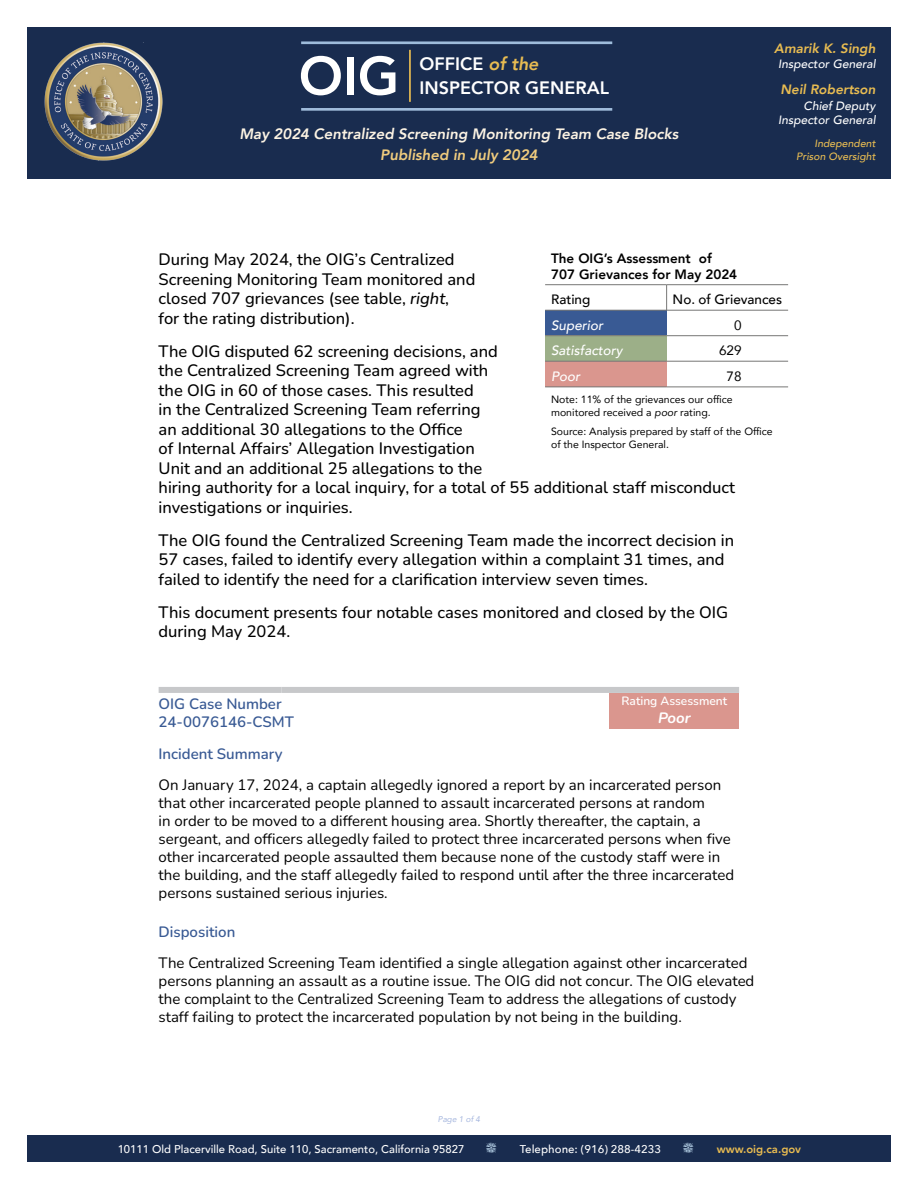
<style>
.page{position:relative;width:918px;height:1188px;background:#fff}
.page>*{position:absolute;margin:0;border:0;box-sizing:border-box;transform-origin:0 0}
.t1{font:800 53.25px "Avenir";color:#fff}
.t2{font:800 18px/23.9px "Avenir";color:#fff}
.t3{font:200 16.5px/19.5px "Nunito";color:#000}
.t4{font:200 15px/18px "Nunito";color:#000}
.t5{font:200 15px/18px "Nunito";color:#395a94}
.t6{font:italic 800 15px "Avenir";color:#fdf4e4}
.t7{font:italic 800 15px "Avenir";color:#f0cc7e}
.t8{font:italic 200 15px "Nunito";color:#fff}
.t9{font:800 13.5px/16.2px "Avenir";color:#000}
.t10{font:italic 800 13.5px "Avenir";color:#e8bc52}
.t11{font:italic 500 13.5px "Avenir";color:#fff}
.t12{font:500 13.5px "Avenir";color:#000}
.t13{font:13.5px "Avenir";color:#000}
.t14{font:italic 500 12px/14.4px "Avenir";color:#fff;text-align:right}
.t15{font:200 12px "Nunito";color:#fff}
.t16{font:500 11.25px "Avenir";color:#fff}
.t17{font:500 11.25px "Avenir Next";color:#fff}
.t18{font:800 11.25px "Avenir";color:#e9bc51}
.t19{font:10.5px/12.6px "Avenir";color:#000}
.t20{font:italic 500 10.5px/12.6px "Avenir";color:#e8bc52;text-align:right}
.t21{font:italic 8.25px "Avenir";color:#a5b6de}
.s1{font-style:italic;color:#e8bc52}
.s2{font-style:italic}
</style>
<div class="page">
<div style="left:27px;top:1135px;width:864px;height:27px;background:#192c4f"></div>
<div style="left:27px;top:27px;width:864px;height:151px;background:#192c4f"></div>
<hr style="left:409px;top:50px;width:2px;height:52px;background:#e4b952">
<hr style="left:301px;top:108px;width:311px;height:3px;background:#c2e1ff">
<hr style="left:301px;top:41px;width:311px;height:3px;background:#c0e0ff">
<img style="left:45px;top:42px;width:117px;height:118px">
<div style="left:159px;top:687px;width:123px;height:6px;background:#c7c8ca"></div>
<div style="left:282px;top:687px;width:457px;height:6px;background:#c7c8ca"></div>
<div style="left:610px;top:693px;width:129px;height:36px;background:#da968e"></div>
<div style="left:545px;top:310px;width:122px;height:26px;background:#395a94"></div>
<div style="left:545px;top:336px;width:122px;height:25px;background:#9caf88"></div>
<div style="left:545px;top:361px;width:122px;height:26px;background:#da968e"></div>
<hr style="left:545px;top:387px;width:122px;height:1px;background:#777776">
<hr style="left:667px;top:387px;width:121px;height:1px;background:#777776">
<svg style="left:666px;top:285px;width:1px;height:25px"></svg>
<hr style="left:545px;top:310px;width:122px;height:1px;background:#777776">
<hr style="left:667px;top:310px;width:121px;height:1px;background:#777776">
<hr style="left:545px;top:335px;width:122px;height:1px;background:#777776">
<hr style="left:667px;top:335px;width:121px;height:1px;background:#777776">
<hr style="left:545px;top:361px;width:122px;height:1px;background:#777776">
<hr style="left:667px;top:361px;width:121px;height:1px;background:#777776">
<hr style="left:545px;top:284px;width:122px;height:1px;background:#777776">
<hr style="left:667px;top:284px;width:121px;height:1px;background:#777776">
<h1 class="t1" style="left:299px;top:34px;width:102px">OIG</h1>
<p class="t2" style="left:420px;top:52px;width:191px">OFFICE <span class="s1">of the<br></span>INSPECTOR GENERAL</p>
<p class="t6" style="left:239px;top:125px;width:441px">May 2024 Centralized Screening Monitoring Team Case Blocks</p>
<p class="t7" style="left:380px;top:146px;width:159px">Published in July 2024</p>
<p class="t10" style="left:774px;top:41px;width:103px">Amarik K. Singh</p>
<p class="t14" style="left:778px;top:57px;width:99px">Inspector General</p>
<p class="t10" style="left:781px;top:81px;width:96px">Neil Robertson</p>
<p class="t14" style="left:778px;top:98px;width:99px">Chief Deputy<br>Inspector General</p>
<p class="t20" style="left:796px;top:138px;width:81px">Independent<br>Prison Oversight</p>
<p class="t9" style="left:551px;top:250px;width:188px">The OIG’s Assessment of<br>707 Grievances for May 2024</p>
<p class="t12" style="left:551px;top:288px;width:41px">Rating</p>
<p class="t12" style="left:673px;top:288px;width:111px">No. of Grievances</p>
<p class="t11" style="left:551px;top:317px;width:54px">Superior</p>
<p class="t13" style="left:734px;top:314px;width:9px">0</p>
<p class="t11" style="left:551px;top:342px;width:73px">Satisfactory</p>
<p class="t13" style="left:719px;top:340px;width:24px">629</p>
<p class="t11" style="left:551px;top:368px;width:31px">Poor</p>
<p class="t13" style="left:727px;top:365px;width:17px">78</p>
<p class="t19" style="left:551px;top:393px;width:183px">Note: 11% of the grievances our office monitored received a <span class="s2">poor</span> rating.</p>
<p class="t19" style="left:551px;top:425px;width:223px">Source: Analysis prepared by staff of the Office of the Inspector General.</p>
<p class="t3" style="left:159px;top:249px;width:318px">During May 2024, the OIG’s Centralized Screening Monitoring Team monitored and closed 707 grievances (see table, <span class="s2">right</span>,<br>for the rating distribution).</p>
<p class="t3" style="left:159px;top:341px;width:578px">The OIG disputed 62 screening decisions, and<br>the Centralized Screening Team agreed with<br>the OIG in 60 of those cases. This resulted<br>in the Centralized Screening Team referring<br>an additional 30 allegations to the Office<br>of Internal Affairs’ Allegation Investigation<br>Unit and an additional 25 allegations to the<br>hiring authority for a local inquiry, for a total of 55 additional staff misconduct investigations or inquiries.</p>
<p class="t3" style="left:159px;top:530px;width:577px">The OIG found the Centralized Screening Team made the incorrect decision in<br>57 cases, failed to identify every allegation within a complaint 31 times, and failed to identify the need for a clarification interview seven times.</p>
<p class="t3" style="left:159px;top:602px;width:571px">This document presents four notable cases monitored and closed by the OIG during May 2024.</p>
<p class="t15" style="left:621px;top:693px;width:107px">Rating Assessment</p>
<p class="t8" style="left:658px;top:708px;width:34px">Poor</p>
<p class="t5" style="left:159px;top:695px;width:137px">OIG Case Number<br>24-0076146-CSMT</p>
<p class="t5" style="left:159px;top:744px;width:126px">Incident Summary</p>
<p class="t4" style="left:159px;top:776px;width:577px">On January 17, 2024, a captain allegedly ignored a report by an incarcerated person that other incarcerated people planned to assault incarcerated persons at random<br>in order to be moved to a different housing area. Shortly thereafter, the captain, a sergeant, and officers allegedly failed to protect three incarcerated persons when five other incarcerated people assaulted them because none of the custody staff were in the building, and the staff allegedly failed to respond until after the three incarcerated persons sustained serious injuries.</p>
<p class="t5" style="left:159px;top:922px;width:78px">Disposition</p>
<p class="t4" style="left:159px;top:953px;width:597px">The Centralized Screening Team identified a single allegation against other incarcerated persons planning an assault as a routine issue. The OIG did not concur. The OIG elevated the complaint to the Centralized Screening Team to address the allegations of custody staff failing to protect the incarcerated population by not being in the building.</p>
<p class="t21" style="left:438px;top:1114px;width:44px">Page 1 of 4</p>
<p class="t16" style="left:118px;top:1139px;width:348px">10111 Old Placerville Road, Suite 110, Sacramento, California 95827</p>
<p class="t17" style="left:520px;top:1139px;width:143px">Telephone: (916) 288-4233</p>
<p class="t18" style="left:717px;top:1140px;width:86px">www.oig.ca.gov</p>
</div>
